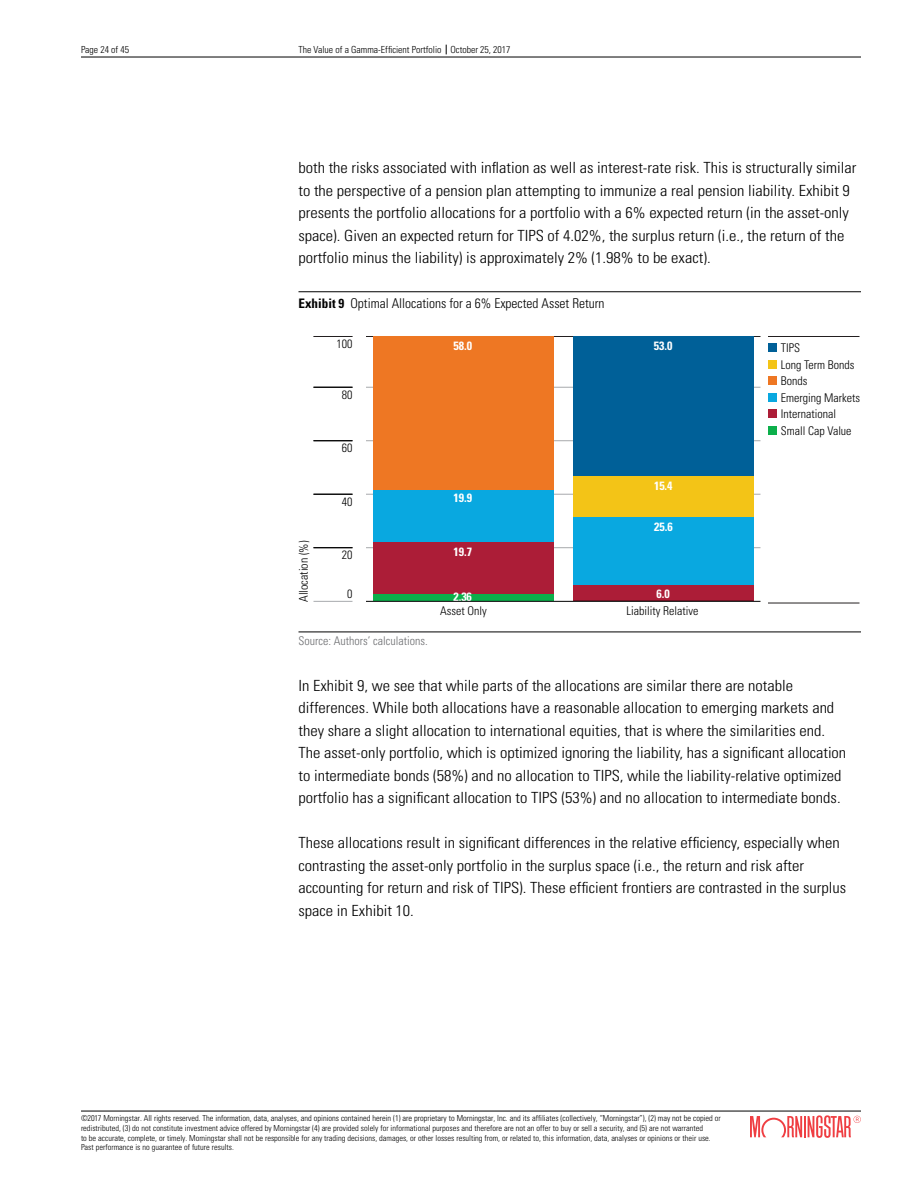
<style>
.page{position:relative;width:918px;height:1188px;background:#fff}
.page>*{position:absolute;margin:0;border:0;box-sizing:border-box;transform-origin:0 0}
.t1{font:300 condensed 15.3px/22.5px "Univers";color:#000;scale:1.07 1}
.t2{font:300 condensed 13.5px "Univers";color:#000}
.t3{font:300 condensed 12px/16.5px "Univers";color:#000}
.t4{font:700 condensed 12px "Univers";color:#fff}
.t5{font:300 condensed 12px "Univers";color:#6d6e71}
.t6{font:300 condensed 9.75px "Univers";color:#000}
.t7{font:300 condensed 8.25px/9.8px "Univers";color:#000}
.s1{color:#fff}
.s2{font-weight:700;font-size:13.2px}
</style>
<div class="page">
<hr style="left:81px;top:57px;width:780px;height:1px;background:#000">
<hr style="left:81px;top:1111px;width:780px;height:1px;background:#000">
<hr style="left:804px;top:1116px;width:2px;height:21px;background:#ef3e42">
<svg style="left:750px;top:1116px;width:52px;height:21px"></svg>
<svg style="left:808px;top:1115px;width:53px;height:23px"></svg>
<hr style="left:298px;top:632px;width:563px;height:1px;background:#000">
<hr style="left:298px;top:291px;width:563px;height:1px;background:#000">
<hr style="left:314px;top:601px;width:38px;height:1px;background:#a8aaad">
<hr style="left:314px;top:440px;width:38px;height:1px;background:#000">
<hr style="left:366px;top:440px;width:394px;height:1px;background:#a7a9ac">
<hr style="left:314px;top:387px;width:38px;height:1px;background:#000">
<hr style="left:366px;top:387px;width:394px;height:1px;background:#a7a9ac">
<hr style="left:314px;top:336px;width:38px;height:1px;background:#231f20">
<hr style="left:366px;top:336px;width:394px;height:1px;background:#231f20">
<hr style="left:768px;top:336px;width:92px;height:1px;background:#231f20">
<hr style="left:768px;top:603px;width:92px;height:1px;background:#231f20">
<hr style="left:314px;top:494px;width:38px;height:1px;background:#000">
<hr style="left:366px;top:494px;width:394px;height:1px;background:#a7a9ac">
<hr style="left:314px;top:547px;width:38px;height:1px;background:#000">
<hr style="left:366px;top:547px;width:394px;height:1px;background:#a7a9ac">
<div style="left:768px;top:426px;width:9px;height:9px;background:#0caf4b"></div>
<div style="left:768px;top:409px;width:9px;height:9px;background:#ac1d37"></div>
<div style="left:768px;top:393px;width:9px;height:9px;background:#09a8e0"></div>
<div style="left:768px;top:376px;width:9px;height:9px;background:#ee7723"></div>
<div style="left:768px;top:360px;width:9px;height:9px;background:#f3c417"></div>
<div style="left:768px;top:343px;width:9px;height:9px;background:#006098"></div>
<div style="left:573px;top:336px;width:181px;height:140px;background:#006098"></div>
<div style="left:573px;top:476px;width:181px;height:41px;background:#f3c417"></div>
<div style="left:373px;top:336px;width:180px;height:154px;background:#ee7723"></div>
<div style="left:373px;top:490px;width:180px;height:53px;background:#09a8e0"></div>
<div style="left:573px;top:517px;width:181px;height:68px;background:#09a8e0"></div>
<div style="left:373px;top:543px;width:180px;height:52px;background:#ac1d37"></div>
<div style="left:573px;top:585px;width:181px;height:16px;background:#ac1d37"></div>
<div style="left:373px;top:595px;width:180px;height:6px;background:#0caf4b"></div>
<hr style="left:366px;top:601px;width:394px;height:1px;background:#000">
<p class="t6" style="left:81px;top:43px;width:50px">Page 24 of 45</p>
<p class="t6" style="left:298px;top:43px;width:214px">The Value of a Gamma-Efficient Portfolio October 25, 2017</p>
<p class="t1" style="left:284px;top:156px;width:537px"><span class="s1">✓</span> both the risks associated with inflation as well as interest-rate risk. This is structurally similar</p>
<p class="t1" style="left:284px;top:179px;width:531px"><span class="s1">✓</span> to the perspective of a pension plan attempting to immunize a real pension liability. Exhibit 9</p>
<p class="t1" style="left:284px;top:201px;width:530px"><span class="s1">✓</span> presents the portfolio allocations for a portfolio with a 6% expected return (in the asset-only</p>
<p class="t1" style="left:298px;top:224px;width:512px">space). Given an expected return for TIPS of 4.02%, the surplus return (i.e., the return of the portfolio minus the liability) is approximately 2% (1.98% to be exact).</p>
<p class="t2" style="left:298px;top:295px;width:308px"><span class="s2">Exhibit 9</span> Optimal Allocations for a 6% Expected Asset Return</p>
<p class="t3" style="left:295px;top:602px;width:63px;rotate:-90deg">Allocation (%)</p>
<p class="t3" style="left:337px;top:336px;width:17px">100</p>
<p class="t3" style="left:342px;top:386px;width:12px">80</p>
<p class="t3" style="left:342px;top:440px;width:12px">60</p>
<p class="t3" style="left:342px;top:493px;width:12px">40</p>
<p class="t3" style="left:342px;top:547px;width:12px">20</p>
<p class="t3" style="left:347px;top:586px;width:7px">0</p>
<p class="t4" style="left:453px;top:338px;width:20px">58.0</p>
<p class="t4" style="left:454px;top:491px;width:20px">19.9</p>
<p class="t4" style="left:454px;top:544px;width:20px">19.7</p>
<p class="t4" style="left:453px;top:589px;width:20px">2.36</p>
<p class="t4" style="left:654px;top:338px;width:20px">53.0</p>
<p class="t4" style="left:654px;top:479px;width:20px">15.4</p>
<p class="t4" style="left:654px;top:519px;width:20px">25.6</p>
<p class="t4" style="left:657px;top:586px;width:15px">6.0</p>
<p class="t3" style="left:440px;top:602px;width:48px">Asset Only</p>
<p class="t3" style="left:626px;top:602px;width:73px">Liability Relative</p>
<p class="t3" style="left:781px;top:340px;width:81px">TIPS<br>Long Term Bonds<br>Bonds<br>Emerging Markets<br>International<br>Small Cap Value</p>
<p class="t5" style="left:298px;top:634px;width:131px">Source: Authors’ calculations.</p>
<p class="t1" style="left:298px;top:674px;width:513px">In Exhibit 9, we see that while parts of the allocations are similar there are notable differences. While both allocations have a reasonable allocation to emerging markets and they share a slight allocation to international equities, that is where the similarities end.<br>The asset-only portfolio, which is optimized ignoring the liability, has a significant allocation to intermediate bonds (58%) and no allocation to TIPS, while the liability-relative optimized portfolio has a significant allocation to TIPS (53%) and no allocation to intermediate bonds.</p>
<p class="t1" style="left:298px;top:831px;width:513px">These allocations result in significant differences in the relative efficiency, especially when contrasting the asset-only portfolio in the surplus space (i.e., the return and risk after accounting for return and risk of TIPS). These efficient frontiers are contrasted in the surplus space in Exhibit 10.</p>
<p class="t7" style="left:81px;top:1113px;width:641px">©2017 Morningstar. All rights reserved. The information, data, analyses, and opinions contained herein (1) are proprietary to Morningstar, Inc. and its affiliates (collectively, “Morningstar”), (2) may not be copied or redistributed, (3) do not constitute investment advice offered by Morningstar (4) are provided solely for informational purposes and therefore are not an offer to buy or sell a security, and (5) are not warranted<br>to be accurate, complete, or timely. Morningstar shall not be responsible for any trading decisions, damages, or other losses resulting from, or related to, this information, data, analyses or opinions or their use.<br>Past performance is no guarantee of future results.</p>
</div>
